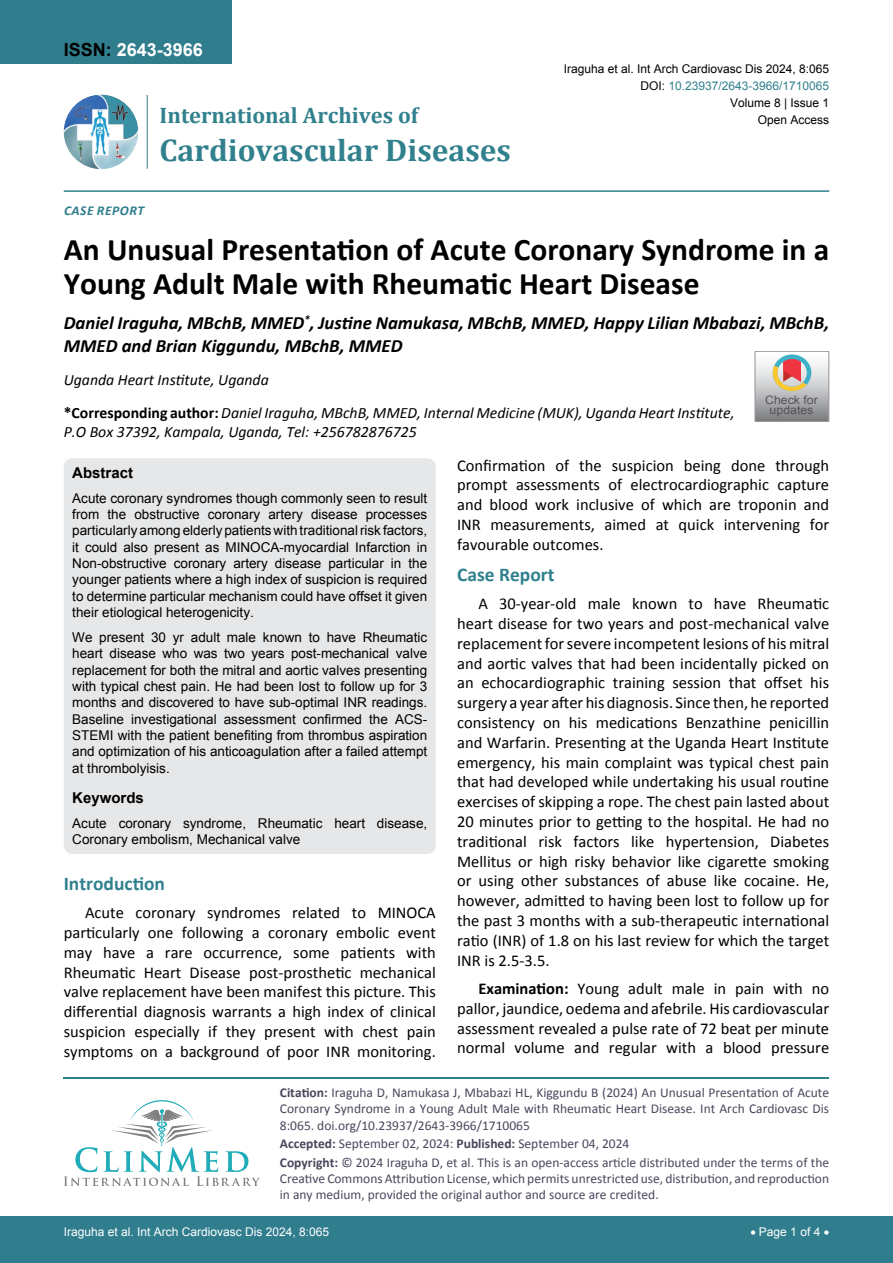
<style>
.page{position:relative;width:893px;height:1263px;background:#fff}
.page>*{position:absolute;margin:0;border:0;box-sizing:border-box;transform-origin:0 0}
.t1{font:700 31.5px/34.5px "Calibri";color:#000}
.t2{font:700 31.5px "Cambria";color:#30808d}
.t3{font:700 22.5px "Cambria";color:#30808d}
.t4{font:700 19.5px "Calibri";color:#30808d}
.t5{font:italic 700 18.75px/22.5px "Calibri";color:#000}
.t6{font:700 18px "Arial";color:#fff}
.t7{font:16.5px/19.8px "Calibri";color:#000;text-align:justify}
.t8{font:italic 15.75px/18.9px "Calibri";color:#000}
.t9{font:700 15px "Arial";color:#000}
.t10{font:13.5px/16.4px "Arial";color:#000;text-align:justify}
.t11{font:13.5px/16.2px "Calibri";color:#47475c}
.t12{font:italic 700 13.5px "Calibri";letter-spacing:.04em;color:#307d8d}
.t13{font:12px "Arial";color:#000}
.t14{font:12px "Arial";color:#fff}
.t15{font:12px "Arial";color:#30808d}
.t16{font:11.7px/10.1px "Arial";color:#535353;text-align:center;scale:1.06 1}
.s1{color:#000}
.s2{font-weight:700;font-style:normal}
.s3{font-weight:700}
</style>
<div class="page">
<hr style="left:64px;top:1077px;width:765px;height:1px;background:#30808d">
<svg style="left:64px;top:1100px;width:196px;height:86px"></svg>
<div style="left:0;top:1217px;width:893px;height:46px;background:#307d8d"></div>
<div style="left:0;top:0;width:231px;height:64px;background:#307d8d"></div>
<img style="left:64px;top:95px;width:74px;height:74px;border-radius:37px">
<hr style="left:147px;top:95px;width:1px;height:74px;background:#307d8d">
<hr style="left:64px;top:190px;width:765px;height:2px;background:#307d8d">
<div style="left:64px;top:458px;width:372px;height:396px;background:#e6e7e8;border-radius:9px"></div>
<svg style="left:755px;top:351px;width:74px;height:71px;background:#bdb6b3"></svg>
<p class="t6" style="left:64px;top:38px;width:141px"><span class="s1">ISSN:</span> 2643-3966</p>
<h2 class="t3" style="left:160px;top:100px;width:260px">International Archives of</h2>
<h1 class="t2" style="left:160px;top:128px;width:353px">Cardiovascular Diseases</h1>
<p class="t12" style="left:64px;top:202px;width:82px">Case Repor t</p>
<p class="t13" style="left:564px;top:60px;width:267px">Iraguha et al. Int Arch Cardiovasc Dis 2024, 8:065</p>
<p class="t13" style="left:730px;top:95px;width:101px">Volume 8 | Issue 1</p>
<p class="t15" style="left:640px;top:78px;width:190px"><span class="s1">DOI:</span> 10.23937/2643-3966/1710065</p>
<p class="t13" style="left:758px;top:112px;width:73px">Open Access</p>
<h1 class="t1" style="left:64px;top:232px;width:767px">An Unusual Presentation of Acute Coronary Syndrome in a<br>Young Adult Male with Rheumatic Heart Disease</h1>
<p class="t5" style="left:64px;top:312px;width:767px">Daniel Iraguha, MBchB, MMED<sup>*</sup>, Justine Namukasa, MBchB, MMED, Happy Lilian Mbabazi, MBchB,<br>MMED and Brian Kiggundu, MBchB, MMED</p>
<p class="t8" style="left:64px;top:370px;width:207px">Uganda Heart Institute, Uganda</p>
<p class="t8" style="left:64px;top:403px;width:672px"><span class="s2">*Corresponding author:</span> Daniel Iraguha, MBchB, MMED, Internal Medicine (MUK), Uganda Heart Institute,<br>P.O Box 37392, Kampala, Uganda, Tel: +256782876725</p>
<p class="t16" style="left:765px;top:395px;width:51px">Check for updates</p>
<p class="t9" style="left:72px;top:462px;width:62px">Abstract</p>
<p class="t10" style="left:72px;top:490px;width:356px">Acute coronary syndromes though commonly seen to result from the obstructive coronary artery disease processes particularly among elderly patients with traditional risk factors, it could also present as MINOCA-myocardial Infarction in Non-obstructive coronary artery disease particular in the younger patients where a high index of suspicion is required to determine particular mechanism could have offset it given their etiological heterogenicity.</p>
<p class="t10" style="left:72px;top:629px;width:356px">We present 30 yr adult male known to have Rheumatic heart disease who was two years post-mechanical valve replacement for both the mitral and aortic valves presenting with typical chest pain. He had been lost to follow up for 3 months and discovered to have sub-optimal INR readings.<br>Baseline investigational assessment confirmed the ACS-STEMI with the patient benefiting from thrombus aspiration and optimization of his anticoagulation after a failed attempt at thrombolyisis.</p>
<p class="t9" style="left:72px;top:787px;width:73px">Keywords</p>
<p class="t10" style="left:72px;top:815px;width:356px">Acute coronary syndrome, Rheumatic heart disease,<br>Coronary embolism, Mechanical valve</p>
<p class="t4" style="left:64px;top:871px;width:103px">Introduction</p>
<p class="t7" style="left:64px;top:903px;width:374px;text-indent:21px">Acute coronary syndromes related to MINOCA particularly one following a coronary embolic event may have a rare occurrence, some patients with Rheumatic Heart Disease post-prosthetic mechanical valve replacement have been manifest this picture. This differential diagnosis warrants a high index of clinical suspicion especially if they present with chest pain symptoms on a background of poor INR monitoring.</p>
<p class="t7" style="left:457px;top:455px;width:374px">Confirmation of the suspicion being done through prompt assessments of electrocardiographic capture and blood work inclusive of which are troponin and INR measurements, aimed at quick intervening for favourable outcomes.</p>
<p class="t4" style="left:457px;top:562px;width:99px">Case Report</p>
<p class="t7" style="left:457px;top:594px;width:374px;text-indent:21px">A 30-year-old male known to have Rheumatic heart disease for two years and post-mechanical valve replacement for severe incompetent lesions of his mitral and aortic valves that had been incidentally picked on an echocardiographic training session that offset his surgery a year after his diagnosis. Since then, he reported consistency on his medications Benzathine penicillin and Warfarin. Presenting at the Uganda Heart Institute emergency, his main complaint was typical chest pain that had developed while undertaking his usual routine exercises of skipping a rope. The chest pain lasted about 20 minutes prior to getting to the hospital. He had no traditional risk factors like hypertension, Diabetes Mellitus or high risky behavior like cigarette smoking or using other substances of abuse like cocaine. He, however, admitted to having been lost to follow up for the past 3 months with a sub-therapeutic international ratio (INR) of 1.8 on his last review for which the target INR is 2.5-3.5.</p>
<p class="t7" style="left:457px;top:978px;width:374px;text-indent:21px"><span class="s3">Examination:</span> Young adult male in pain with no pallor, jaundice, oedema and afebrile. His cardiovascular assessment revealed a pulse rate of 72 beat per minute normal volume and regular with a blood pressure</p>
<p class="t11" style="left:280px;top:1084px;width:551px;text-align:justify"><span class="s3">Citation:</span> Iraguha D, Namukasa J, Mbabazi HL, Kiggundu B (2024) An Unusual Presentation of Acute Coronary Syndrome in a Young Adult Male with Rheumatic Heart Disease. Int Arch Cardiovasc Dis 8:065. doi.org/10.23937/2643-3966/1710065</p>
<p class="t11" style="left:280px;top:1134px;width:551px;line-height:18.6px"><span class="s3">Accepted:</span> September 02, 2024: <span class="s3">Published:</span> September 04, 2024<br><span class="s3">Copyright:</span> © 2024 Iraguha D, et al. This is an open-access article distributed under the terms of the</p>
<p class="t11" style="left:280px;top:1170px;width:551px">Creative Commons Attribution License, which permits unrestricted use, distribution, and reproduction in any medium, provided the original author and source are credited.</p>
<p class="t14" style="left:750px;top:1223px;width:80px">• Page 1 of 4 •</p>
<p class="t14" style="left:64px;top:1223px;width:267px">Iraguha et al. Int Arch Cardiovasc Dis 2024, 8:065</p>
</div>
